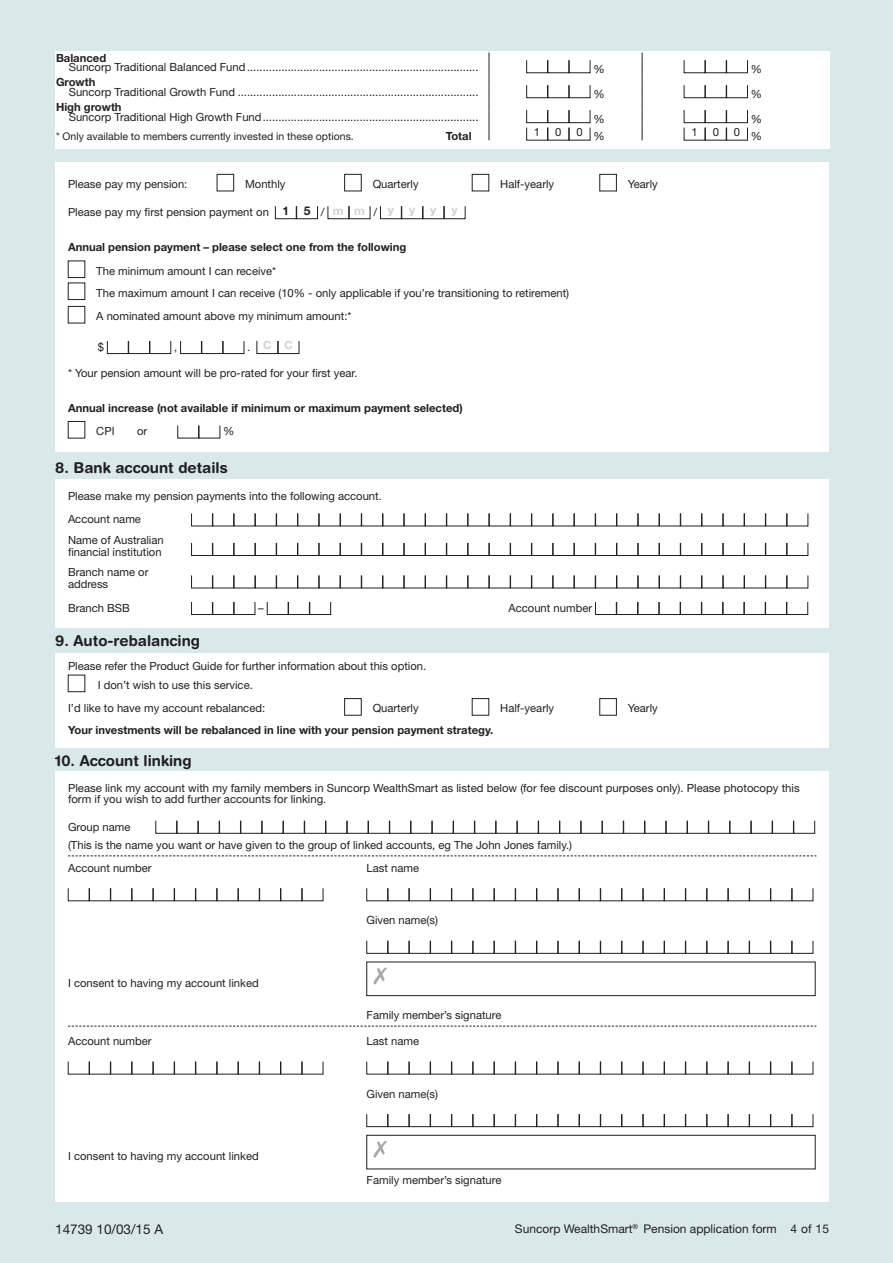
<style>
.page{position:relative;width:893px;height:1263px;background:#d9e8e8}
.page>*{position:absolute;margin:0;border:0;box-sizing:border-box;transform-origin:0 0}
.t1{font:700 15px "Helvetica Rounded LT Std";color:#231f20}
.t2{font:13.5px "Helvetica Neue LT Std";color:#231f20}
.t3{font:12px "Helvetica Neue LT Std";color:#231f20}
.t4{font:700 12px "Helvetica Neue LT Std";color:#d1d2d4}
.t5{font:11.25px/12px "Helvetica Neue LT Std";color:#231f20}
.t6{font:700 11.25px "Helvetica Neue LT Std";color:#231f20}
.t7{font:700 11.25px "Helvetica Neue LT Std";color:#d1d2d4}
.t8{font:10.5px "Helvetica Neue LT Std";color:#231f20}
.s1{font-weight:700;font-size:12px}
.s2{font-weight:700;font-size:12px;color:#d1d2d4}
.s3{font-weight:400;color:#231f20}
</style>
<div class="page">
<div style="left:55px;top:163px;width:774px;height:289px;background:#fff"></div>
<div style="left:217px;top:174px;width:17px;height:17px;border:1px solid #231f20"></div>
<div style="left:344px;top:174px;width:17px;height:17px;border:1px solid #231f20"></div>
<div style="left:472px;top:174px;width:17px;height:17px;border:1px solid #231f20"></div>
<div style="left:600px;top:174px;width:17px;height:17px;border:1px solid #231f20"></div>
<svg style="left:275px;top:206px;width:43px;height:13px"></svg>
<svg style="left:328px;top:206px;width:42px;height:13px"></svg>
<svg style="left:380px;top:206px;width:85px;height:13px"></svg>
<div style="left:68px;top:261px;width:17px;height:17px;border:1px solid #231f20"></div>
<div style="left:68px;top:283px;width:17px;height:17px;border:1px solid #231f20"></div>
<div style="left:68px;top:306px;width:17px;height:17px;border:1px solid #231f20"></div>
<svg style="left:107px;top:341px;width:64px;height:13px"></svg>
<svg style="left:180px;top:341px;width:64px;height:13px"></svg>
<svg style="left:256px;top:341px;width:43px;height:13px"></svg>
<div style="left:68px;top:421px;width:17px;height:17px;border:1px solid #231f20"></div>
<svg style="left:177px;top:425px;width:43px;height:13px"></svg>
<div style="left:55px;top:479px;width:774px;height:148px;background:#fff"></div>
<svg style="left:191px;top:513px;width:617px;height:13px"></svg>
<svg style="left:191px;top:542px;width:617px;height:14px"></svg>
<svg style="left:191px;top:575px;width:617px;height:13px"></svg>
<svg style="left:191px;top:602px;width:64px;height:13px"></svg>
<svg style="left:267px;top:602px;width:64px;height:13px"></svg>
<svg style="left:595px;top:602px;width:213px;height:13px"></svg>
<div style="left:55px;top:653px;width:774px;height:95px;background:#fff"></div>
<div style="left:68px;top:675px;width:17px;height:17px;border:1px solid #231f20"></div>
<div style="left:344px;top:698px;width:17px;height:17px;border:1px solid #231f20"></div>
<div style="left:472px;top:698px;width:17px;height:17px;border:1px solid #231f20"></div>
<div style="left:600px;top:698px;width:17px;height:17px;border:1px solid #231f20"></div>
<div style="left:55px;top:771px;width:774px;height:430px;background:#fff"></div>
<svg style="left:155px;top:820px;width:660px;height:14px"></svg>
<svg style="left:68px;top:888px;width:255px;height:13px"></svg>
<svg style="left:366px;top:888px;width:447px;height:13px"></svg>
<svg style="left:366px;top:940px;width:447px;height:14px"></svg>
<svg style="left:374px;top:967px;width:13px;height:17px"></svg>
<div style="left:367px;top:962px;width:448px;height:34px;border:1px solid #231f20"></div>
<svg style="left:68px;top:1061px;width:255px;height:13px"></svg>
<svg style="left:366px;top:1061px;width:447px;height:13px"></svg>
<svg style="left:366px;top:1114px;width:447px;height:13px"></svg>
<svg style="left:374px;top:1141px;width:13px;height:17px"></svg>
<div style="left:367px;top:1135px;width:448px;height:34px;border:1px solid #231f20"></div>
<svg style="left:68px;top:855px;width:748px;height:1px"></svg>
<svg style="left:68px;top:1026px;width:748px;height:1px"></svg>
<div style="left:55px;top:51px;width:775px;height:98px;background:#fff"></div>
<svg style="left:489px;top:53px;width:1px;height:87px"></svg>
<svg style="left:642px;top:53px;width:1px;height:87px"></svg>
<svg style="left:526px;top:60px;width:64px;height:13px"></svg>
<svg style="left:684px;top:60px;width:64px;height:13px"></svg>
<svg style="left:526px;top:85px;width:64px;height:13px"></svg>
<svg style="left:684px;top:85px;width:64px;height:13px"></svg>
<svg style="left:526px;top:110px;width:64px;height:31px"></svg>
<svg style="left:684px;top:110px;width:64px;height:31px"></svg>
<p class="t6" style="left:56px;top:51px;width:52px">Balanced</p>
<p class="t5" style="left:69px;top:61px;width:411px">Suncorp Traditional Balanced Fund..........................................................................</p>
<p class="t5" style="left:593px;top:63px;width:13px">%</p>
<p class="t5" style="left:751px;top:63px;width:13px">%</p>
<p class="t6" style="left:56px;top:75px;width:41px">Growth</p>
<p class="t5" style="left:69px;top:86px;width:411px">Suncorp Traditional Growth Fund .............................................................................</p>
<p class="t5" style="left:593px;top:88px;width:13px">%</p>
<p class="t5" style="left:751px;top:88px;width:13px">%</p>
<p class="t6" style="left:56px;top:100px;width:67px">High growth</p>
<p class="t5" style="left:69px;top:111px;width:411px">Suncorp Traditional High Growth Fund.....................................................................</p>
<p class="t5" style="left:593px;top:113px;width:13px">%</p>
<p class="t5" style="left:751px;top:113px;width:13px">%</p>
<p class="t8" style="left:56px;top:130px;width:299px">* Only available to members currently invested in these options.</p>
<p class="t6" style="left:446px;top:129px;width:27px">Total</p>
<h1 class="t1" style="left:55px;top:104px;width:201px">7. Pension payment details</h1>
<p class="t5" style="left:534px;top:126px;width:8px">1</p>
<p class="t5" style="left:555px;top:126px;width:8px">0</p>
<p class="t5" style="left:576px;top:128px;width:30px">0 %</p>
<p class="t5" style="left:691px;top:126px;width:8px">1</p>
<p class="t5" style="left:713px;top:126px;width:8px">0</p>
<p class="t5" style="left:734px;top:128px;width:30px">0 %</p>
<p class="t5" style="left:68px;top:178px;width:121px">Please pay my pension:</p>
<p class="t5" style="left:245px;top:178px;width:42px">Monthly</p>
<p class="t5" style="left:373px;top:178px;width:48px">Quarterly</p>
<p class="t5" style="left:500px;top:178px;width:55px">Half-yearly</p>
<p class="t5" style="left:628px;top:178px;width:31px">Yearly</p>
<p class="t5" style="left:68px;top:206px;width:327px">Please pay my first pension payment on <span class="s1">1 5</span> / <span class="s2">m m</span> / <sup>y</sup></p>
<p class="t4" style="left:409px;top:202px;width:8px">y</p>
<p class="t4" style="left:430px;top:202px;width:8px">y</p>
<p class="t4" style="left:452px;top:202px;width:8px">y</p>
<p class="t6" style="left:68px;top:240px;width:340px">Annual pension payment – please select one from the following</p>
<p class="t5" style="left:96px;top:260px;width:474px;line-height:22px">The minimum amount I can receive*<br>The maximum amount I can receive (10% - only applicable if you’re transitioning to retirement)</p>
<p class="t5" style="left:96px;top:310px;width:257px">A nominated amount above my minimum amount:*</p>
<p class="t5" style="left:98px;top:341px;width:8px">$</p>
<p class="t5" style="left:174px;top:341px;width:5px">,</p>
<p class="t7" style="left:247px;top:338px;width:47px"><span class="s3">.</span> C C</p>
<p class="t5" style="left:68px;top:367px;width:291px">* Your pension amount will be pro-rated for your first year.</p>
<p class="t6" style="left:68px;top:401px;width:396px">Annual increase (not available if minimum or maximum payment selected)</p>
<p class="t5" style="left:96px;top:425px;width:20px">CPI</p>
<p class="t5" style="left:137px;top:425px;width:12px">or</p>
<p class="t5" style="left:223px;top:425px;width:13px">%</p>
<h1 class="t1" style="left:55px;top:459px;width:174px">8. Bank account details</h1>
<p class="t5" style="left:68px;top:484px;width:315px;line-height:23.5px">Please make my pension payments into the following account.<br>Account name</p>
<p class="t5" style="left:68px;top:533px;width:97px">Name of Australian financial institution</p>
<p class="t5" style="left:68px;top:566px;width:82px">Branch name or address</p>
<p class="t5" style="left:68px;top:601px;width:63px">Branch BSB</p>
<p class="t5" style="left:258px;top:601px;width:7px">–</p>
<p class="t5" style="left:509px;top:601px;width:85px">Account number</p>
<h1 class="t1" style="left:55px;top:631px;width:146px">9. Auto-rebalancing</h1>
<p class="t5" style="left:98px;top:656px;width:330px;line-height:19.2px;text-indent:-30px">Please refer the Product Guide for further information about this option.<br>I don’t wish to use this service.</p>
<p class="t5" style="left:68px;top:702px;width:199px">I’d like to have my account rebalanced:</p>
<p class="t5" style="left:373px;top:702px;width:48px">Quarterly</p>
<p class="t5" style="left:500px;top:702px;width:55px">Half-yearly</p>
<p class="t5" style="left:628px;top:702px;width:31px">Yearly</p>
<p class="t6" style="left:68px;top:723px;width:427px">Your investments will be rebalanced in line with your pension payment strategy.</p>
<h1 class="t1" style="left:55px;top:751px;width:138px">10. Account linking</h1>
<p class="t5" style="left:68px;top:782px;width:733px;line-height:11.2px">Please link my account with my family members in Suncorp WealthSmart as listed below (for fee discount purposes only). Please photocopy this form if you wish to add further accounts for linking.</p>
<p class="t5" style="left:68px;top:817px;width:506px;line-height:18px">Group name<br>(This is the name you want or have given to the group of linked accounts, eg The John Jones family.)</p>
<p class="t5" style="left:68px;top:862px;width:85px">Account number</p>
<p class="t5" style="left:367px;top:862px;width:54px">Last name</p>
<p class="t5" style="left:68px;top:977px;width:192px">I consent to having my account linked</p>
<p class="t5" style="left:367px;top:914px;width:73px">Given name(s)</p>
<p class="t5" style="left:367px;top:1009px;width:136px">Family member’s signature</p>
<p class="t5" style="left:68px;top:1035px;width:85px">Account number</p>
<p class="t5" style="left:367px;top:1035px;width:54px">Last name</p>
<p class="t5" style="left:68px;top:1150px;width:192px">I consent to having my account linked</p>
<p class="t2" style="left:55px;top:1221px;width:109px">14739 10/03/15 A</p>
<p class="t5" style="left:367px;top:1087px;width:73px">Given name(s)</p>
<p class="t5" style="left:367px;top:1173px;width:136px">Family member’s signature</p>
<p class="t3" style="left:515px;top:1222px;width:316px">Suncorp WealthSmart<sup>®</sup> Pension application form 4 of 15</p>
</div>
